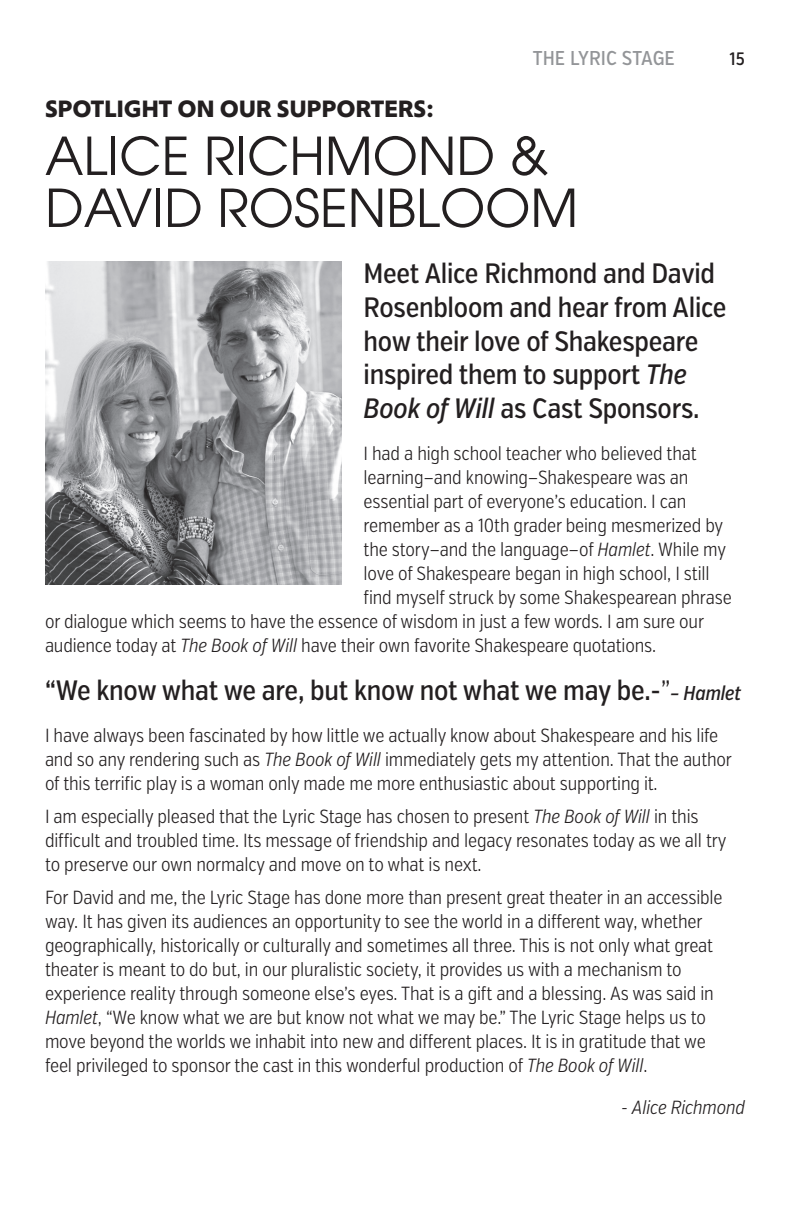
<style>
.page{position:relative;width:792px;height:1224px;background:#fff}
.page>*{position:absolute;margin:0;border:0;box-sizing:border-box;transform-origin:0 0}
.t1{font:52px/52px "Avant Garde";color:#231f20}
.t2{font:500 28px/33.6px "Verb Ex Cond";letter-spacing:-.01em;color:#231f20}
.t3{font:700 24px "Morandi";letter-spacing:-.01em;color:#231f20}
.t4{font:500 20px "Verb Ex Cond";color:#939598}
.t5{font:300 19px/24px "Verb Ex Cond";letter-spacing:-.01em;color:#231f20}
.t6{font:italic 300 19px "Verb Ex Cond";letter-spacing:-.01em;color:#231f20}
.t7{font:500 18px "Verb Ex Cond";color:#231f20}
.s1{font-style:italic}
.s2{font-weight:300}
.s3{font-style:italic;font-size:20px}
</style>
<div class="page">
<img style="left:45px;top:261px;width:297px;height:324px">
<p class="t4" style="left:533px;top:46px;width:144px">THE LYRIC STAGE</p>
<p class="t7" style="left:730px;top:48px;width:17px">15</p>
<p class="t3" style="left:45px;top:90px;width:390px">SPOTLIGHT ON OUR SUPPORTERS:</p>
<h1 class="t1" style="left:45px;top:129px;width:535px">ALICE RICHMOND &amp;<br>DAVID ROSENBLOOM</h1>
<h2 class="t2" style="left:364px;top:257px;width:364px">Meet Alice Richmond and David<br>Rosenbloom and hear from Alice how their love of Shakespeare inspired them to support <span class="s1">The<br>Book of Will</span> as Cast Sponsors.</h2>
<p class="t5" style="left:364px;top:442px;width:335px">I had a high school teacher who believed that</p>
<p class="t5" style="left:364px;top:466px;width:326px">learning—and knowing—Shakespeare was an</p>
<p class="t5" style="left:364px;top:490px;width:324px">essential part of everyone’s education. I can</p>
<p class="t5" style="left:364px;top:514px;width:361px">remember as a 10th grader being mesmerized by</p>
<p class="t5" style="left:364px;top:538px;width:364px">the story—and the language—of <span class="s1">Hamlet</span>. While my</p>
<p class="t5" style="left:364px;top:562px;width:348px">love of Shakespeare began in high school, I still</p>
<p class="t5" style="left:364px;top:586px;width:370px">find myself struck by some Shakespearean phrase</p>
<p class="t5" style="left:45px;top:610px;width:661px">or dialogue which seems to have the essence of wisdom in just a few words. I am sure our</p>
<p class="t5" style="left:45px;top:634px;width:613px">audience today at <span class="s1">The Book of Will</span> have their own favorite Shakespeare quotations.</p>
<h2 class="t2" style="left:45px;top:674px;width:698px">“We know what we are, but know not what we may be.-<span class="s2">”</span><span class="s3">– Hamlet</span></h2>
<p class="t5" style="left:45px;top:724px;width:689px">I have always been fascinated by how little we actually know about Shakespeare and his life and so any rendering such as <span class="s1">The Book of Will</span> immediately gets my attention. That the author of this terrific play is a woman only made me more enthusiastic about supporting it.</p>
<p class="t5" style="left:45px;top:805px;width:683px">I am especially pleased that the Lyric Stage has chosen to present <span class="s1">The Book of Will</span> in this difficult and troubled time. Its message of friendship and legacy resonates today as we all try to preserve our own normalcy and move on to what is next.</p>
<p class="t5" style="left:45px;top:886px;width:679px">For David and me, the Lyric Stage has done more than present great theater in an accessible way. It has given its audiences an opportunity to see the world in a different way, whether geographically, historically or culturally and sometimes all three. This is not only what great theater is meant to do but, in our pluralistic society, it provides us with a mechanism to experience reality through someone else’s eyes. That is a gift and a blessing. As was said in <span class="s1">Hamlet</span>, “We know what we are but know not what we may be.” The Lyric Stage helps us to move beyond the worlds we inhabit into new and different places. It is in gratitude that we feel privileged to sponsor the cast in this wonderful production of <span class="s1">The Book of Will</span>.</p>
<p class="t6" style="left:621px;top:1096px;width:126px">- Alice Richmond</p>
</div>
